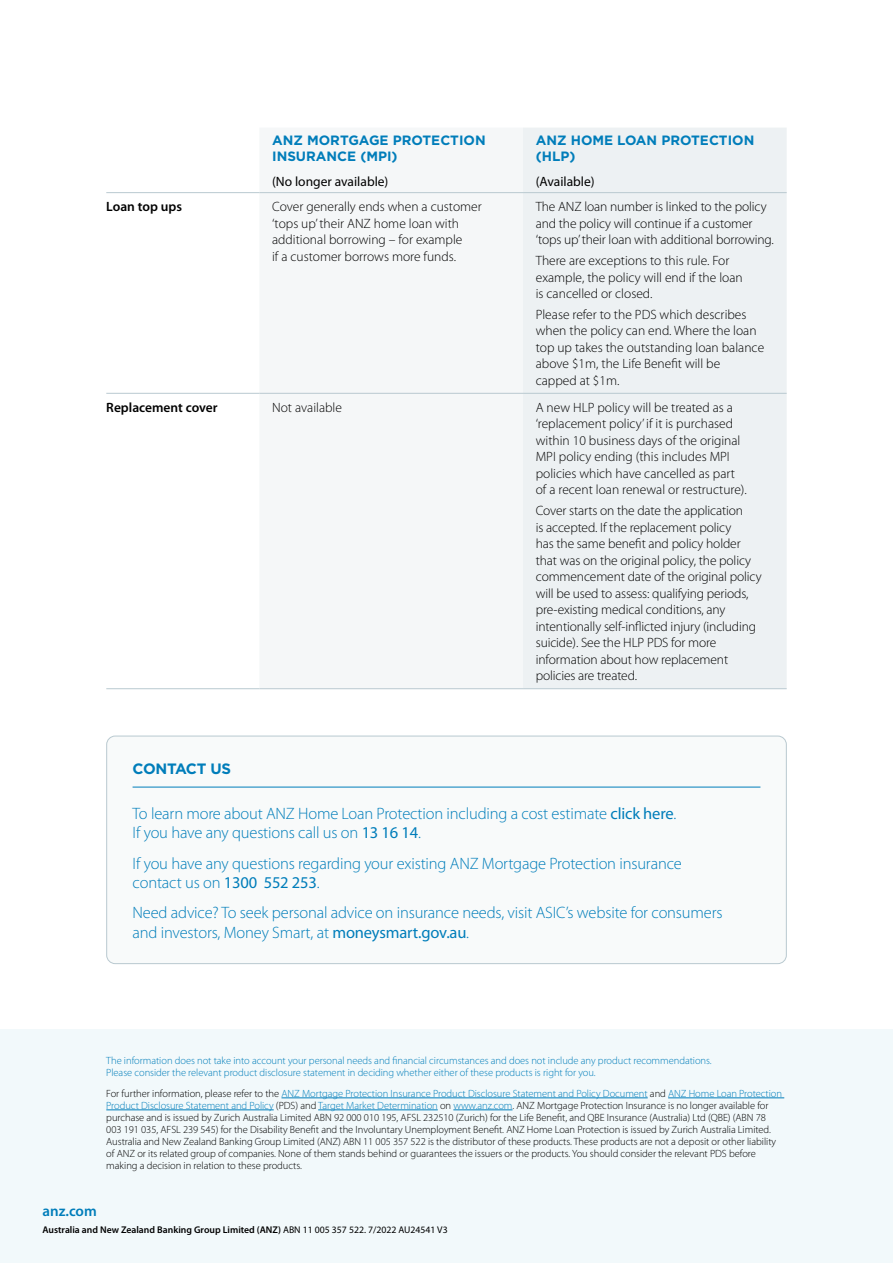
<style>
.page{position:relative;width:893px;height:1263px;background:#fff}
.page>*{position:absolute;margin:0;border:0;box-sizing:border-box;transform-origin:0 0}
._15_Broch_Intro_14_1{font:300 16.5px/19.5px "Myriad Pro";letter-spacing:-.01em;color:#007dba}
._15_Factsheet_Contac{font:700 15px "Gotham";letter-spacing:-.02em;color:#007dba}
._15_Broch_url_10pt_b{font:600 15px "Myriad Pro";color:#007dba}
._15_Broch_Body_9_11{font:300 13.5px/16.5px "Myriad Pro";letter-spacing:-.005em;color:#000}
._15_Broch_Body_9_11-2{font:700 13.5px/16.5px "Gotham";color:#007dba}
._15_Broch_Body_9_11-3{font:13.5px "Myriad Pro";color:#000}
._15_Broch_Body_9_11-4{font:600 13.5px "Myriad Pro";color:#000}
._15_Broch_Footnote_C{font:300 10.5px/12px "Myriad Pro";letter-spacing:-.005em;color:#000}
._15_Broch_Footnote_C-2{font:300 10.5px/12px "Myriad Pro";letter-spacing:-.005em;color:#007dba}
._15_Broch_Footnote_C-3{font:600 9.75px "Myriad Pro";color:#000}
.s1{font-weight:400}
.s2{color:#007dba}
</style>
<div class="page">
<div style="left:107px;top:736px;width:679px;height:228px;background:#f8fafa;border-radius:9px"></div>
<hr style="left:133px;top:787px;width:627px;height:1px;background:#007dba">
<div style="left:106px;top:736px;width:681px;height:228px;border:1px solid #b9c9d0;border-radius:9px"></div>
<div style="left:0;top:1030px;width:893px;height:233px;background:#f2f9fb"></div>
<hr style="left:281px;top:1097px;width:367px;height:1px;background:#007dba">
<hr style="left:668px;top:1097px;width:116px;height:1px;background:#007dba">
<hr style="left:106px;top:1109px;width:168px;height:1px;background:#007dba">
<hr style="left:318px;top:1109px;width:120px;height:1px;background:#007dba">
<hr style="left:453px;top:1109px;width:59px;height:1px;background:#007dba">
<div style="left:523px;top:128px;width:264px;height:560px;background:#edf1f3"></div>
<hr style="left:106px;top:192px;width:153px;height:1px;background:#b9c9d0">
<hr style="left:259px;top:192px;width:264px;height:1px;background:#b9c9d0">
<hr style="left:523px;top:192px;width:264px;height:1px;background:#b9c9d0">
<hr style="left:106px;top:393px;width:153px;height:1px;background:#b9c9d0">
<hr style="left:106px;top:688px;width:153px;height:1px;background:#b9c9d0">
<hr style="left:259px;top:393px;width:264px;height:1px;background:#b9c9d0">
<hr style="left:259px;top:688px;width:264px;height:1px;background:#b9c9d0">
<hr style="left:523px;top:393px;width:264px;height:1px;background:#b9c9d0">
<hr style="left:523px;top:688px;width:264px;height:1px;background:#b9c9d0">
<p class="_15_Broch_Body_9_11-2" style="left:272px;top:132px;width:215px">ANZ MORTGAGE PROTECTION<br>INSURANCE (MPI)</p>
<p class="_15_Broch_Body_9_11-3" style="left:272px;top:173px;width:118px">(No longer available)</p>
<p class="_15_Broch_Body_9_11-2" style="left:536px;top:132px;width:220px">ANZ HOME LOAN PROTECTION (HLP)</p>
<p class="_15_Broch_Body_9_11-3" style="left:536px;top:173px;width:60px">(Available)</p>
<p class="_15_Broch_Body_9_11-4" style="left:106px;top:198px;width:77px">Loan top ups</p>
<p class="_15_Broch_Body_9_11" style="left:272px;top:198px;width:211px">Cover generally ends when a customer ‘tops up’ their ANZ home loan with additional borrowing – for example<br>if a customer borrows more funds.</p>
<p class="_15_Broch_Body_9_11" style="left:536px;top:198px;width:240px">The ANZ loan number is linked to the policy and the policy will continue if a customer ‘tops up’ their loan with additional borrowing.</p>
<p class="_15_Broch_Body_9_11" style="left:536px;top:252px;width:208px">There are exceptions to this rule. For example, the policy will end if the loan is cancelled or closed.</p>
<p class="_15_Broch_Body_9_11" style="left:536px;top:306px;width:230px">Please refer to the PDS which describes when the policy can end. Where the loan top up takes the outstanding loan balance above $1m, the Life Benefit will be capped at $1m.</p>
<p class="_15_Broch_Body_9_11-4" style="left:106px;top:399px;width:113px">Replacement cover</p>
<p class="_15_Broch_Body_9_11" style="left:272px;top:399px;width:71px">Not available</p>
<p class="_15_Broch_Body_9_11" style="left:536px;top:399px;width:213px">A new HLP policy will be treated as a ‘replacement policy’ if it is purchased within 10 business days of the original MPI policy ending (this includes MPI policies which have cancelled as part of a recent loan renewal or restructure).</p>
<p class="_15_Broch_Body_9_11" style="left:536px;top:502px;width:227px">Cover starts on the date the application<br>is accepted. If the replacement policy<br>has the same benefit and policy holder that was on the original policy, the policy commencement date of the original policy will be used to assess: qualifying periods, pre-existing medical conditions, any intentionally self-inflicted injury (including suicide). See the HLP PDS for more information about how replacement policies are treated.</p>
<p class="_15_Factsheet_Contac" style="left:133px;top:759px;width:100px">CONTACT US</p>
<p class="_15_Broch_Intro_14_1" style="left:133px;top:803px;width:545px">To learn more about ANZ Home Loan Protection including a cost estimate <span class="s1">click here</span>.<br>If you have any questions call us on <span class="s1">13 16 14</span>.</p>
<p class="_15_Broch_Intro_14_1" style="left:133px;top:853px;width:551px">If you have any questions regarding your existing ANZ Mortgage Protection insurance contact us on <span class="s1">1300 552 253</span>.</p>
<p class="_15_Broch_Intro_14_1" style="left:133px;top:903px;width:591px">Need advice? To seek personal advice on insurance needs, visit ASIC’s website for consumers and investors, Money Smart, at <span class="s1">moneysmart.gov.au</span>.</p>
<p class="_15_Broch_Footnote_C-2" style="left:106px;top:1055px;width:607px">The information does not take into account your personal needs and financial circumstances and does not include any product recommendations.<br>Please consider the relevant product disclosure statement in deciding whether either of these products is right for you.</p>
<p class="_15_Broch_Footnote_C" style="left:106px;top:1087px;width:677px">For further information, please refer to the <span class="s2">ANZ Mortgage Protection Insurance Product Disclosure Statement and Policy Document</span> and <span class="s2">ANZ Home Loan Protection Product Disclosure Statement and Policy</span> (PDS) and <span class="s2">Target Market Determination</span> on <span class="s2">www.anz.com</span>. ANZ Mortgage Protection Insurance is no longer available for purchase and is issued by Zurich Australia Limited ABN 92 000 010 195, AFSL 232510 (Zurich) for the Life Benefit, and QBE Insurance (Australia) Ltd (QBE) (ABN 78<br>003 191 035, AFSL 239 545) for the Disability Benefit and the Involuntary Unemployment Benefit. ANZ Home Loan Protection is issued by Zurich Australia Limited.<br>Australia and New Zealand Banking Group Limited (ANZ) ABN 11 005 357 522 is the distributor of these products. These products are not a deposit or other liability of ANZ or its related group of companies. None of them stands behind or guarantees the issuers or the products. You should consider the relevant PDS before making a decision in relation to these products.</p>
<p class="_15_Broch_url_10pt_b" style="left:43px;top:1201px;width:56px">anz.com</p>
<p class="_15_Broch_Footnote_C-3" style="left:43px;top:1223px;width:407px">Australia and New Zealand Banking Group Limited (ANZ) <span class="s1">ABN 11 005 357 522. 7/2022 AU24541 V3</span></p>
</div>
